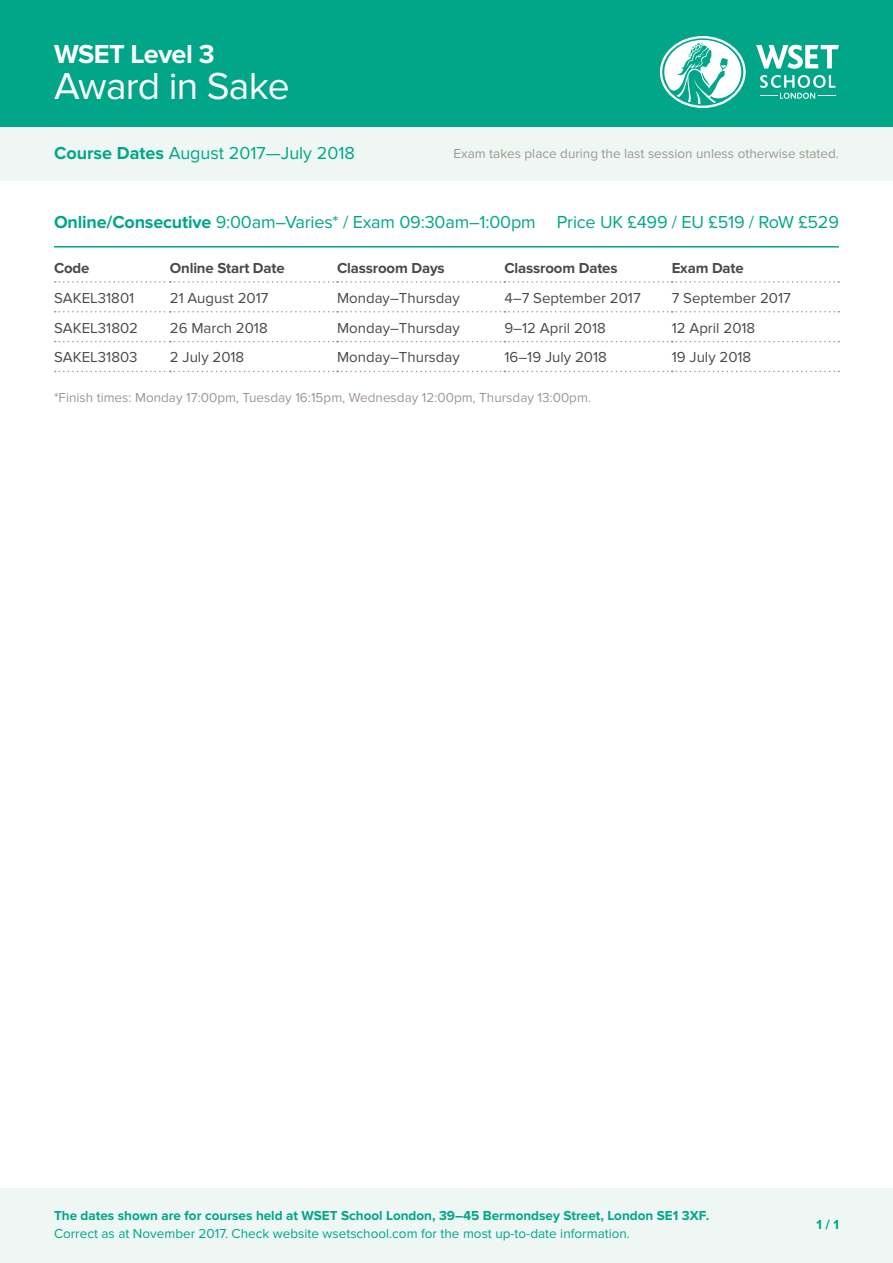
<style>
.page{position:relative;width:893px;height:1263px;background:#fff}
.page>*{position:absolute;margin:0;border:0;box-sizing:border-box;transform-origin:0 0}
.t1{font:39px "Proxima Nova";letter-spacing:-.02em;color:#fff}
.t2{font:700 27px "Proxima Nova";letter-spacing:-.02em;color:#fff}
.t3{font:18px "Proxima Nova";letter-spacing:-.01em;color:#00a687}
.t4{font:15px "Proxima Nova";color:#4a4a49}
.t5{font:700 15px "Proxima Nova";letter-spacing:-.01em;color:#4a4a49}
.t6{font:13.5px "Proxima Nova";color:#a09690}
.t7{font:700 13.5px "Proxima Nova";color:#00a687}
.t8{font:13.5px "Proxima Nova";color:#00a687}
.s1{font-weight:700}
</style>
<div class="page">
<div style="left:0;top:0;width:893px;height:180px;background:#eef7f4"></div>
<div style="left:0;top:0;width:893px;height:126px;background:#00a687"></div>
<svg style="left:756px;top:45px;width:83px;height:24px"></svg>
<svg style="left:760px;top:75px;width:75px;height:24px"></svg>
<svg style="left:660px;top:36px;width:86px;height:72px"></svg>
<div style="left:0;top:1188px;width:893px;height:75px;background:#eef7f4"></div>
<hr style="left:54px;top:246px;width:785px;height:2px;background:#00a687">
<svg style="left:55px;top:311px;width:784px;height:1px"></svg>
<svg style="left:55px;top:341px;width:784px;height:1px"></svg>
<svg style="left:55px;top:371px;width:784px;height:1px"></svg>
<svg style="left:55px;top:281px;width:784px;height:2px"></svg>
<h2 class="t2" style="left:54px;top:38px;width:162px">WSET Level 3</h2>
<h1 class="t1" style="left:54px;top:64px;width:237px">Award in Sake</h1>
<p class="t3" style="left:54px;top:143px;width:302px"><span class="s1">Course Dates</span> August 2017—July 2018</p>
<p class="t6" style="left:453px;top:145px;width:387px">Exam takes place during the last session unless otherwise stated.</p>
<p class="t3" style="left:54px;top:212px;width:786px"><span class="s1">Online/Consecutive</span> 9:00am–Varies* / Exam 09:30am–1:00pm Price UK £499 / EU £519 / RoW £529</p>
<p class="t5" style="left:54px;top:259px;width:37px">Code</p>
<p class="t5" style="left:170px;top:259px;width:116px">Online Start Date</p>
<p class="t5" style="left:337px;top:259px;width:109px">Classroom Days</p>
<p class="t5" style="left:504px;top:259px;width:115px">Classroom Dates</p>
<p class="t5" style="left:672px;top:259px;width:74px">Exam Date</p>
<p class="t4" style="left:54px;top:289px;width:82px">SAKEL31801</p>
<p class="t4" style="left:170px;top:289px;width:100px">21 August 2017</p>
<p class="t4" style="left:337px;top:289px;width:124px">Monday–Thursday</p>
<p class="t4" style="left:504px;top:289px;width:138px">4–7 September 2017</p>
<p class="t4" style="left:672px;top:289px;width:121px">7 September 2017</p>
<p class="t4" style="left:54px;top:319px;width:86px">SAKEL31802</p>
<p class="t4" style="left:170px;top:319px;width:99px">26 March 2018</p>
<p class="t4" style="left:337px;top:319px;width:124px">Monday–Thursday</p>
<p class="t4" style="left:504px;top:319px;width:103px">9–12 April 2018</p>
<p class="t4" style="left:672px;top:319px;width:85px">12 April 2018</p>
<p class="t4" style="left:54px;top:349px;width:85px">SAKEL31803</p>
<p class="t4" style="left:170px;top:349px;width:76px">2 July 2018</p>
<p class="t4" style="left:337px;top:349px;width:124px">Monday–Thursday</p>
<p class="t4" style="left:504px;top:349px;width:104px">16–19 July 2018</p>
<p class="t4" style="left:672px;top:349px;width:81px">19 July 2018</p>
<p class="t6" style="left:54px;top:390px;width:538px">*Finish times: Monday 17:00pm, Tuesday 16:15pm, Wednesday 12:00pm, Thursday 13:00pm.</p>
<p class="t7" style="left:54px;top:1207px;width:657px">The dates shown are for courses held at WSET School London, 39–45 Bermondsey Street, London SE1 3XF.</p>
<p class="t8" style="left:54px;top:1225px;width:578px">Correct as at November 2017. Check website wsetschool.com for the most up-to-date information.</p>
<p class="t7" style="left:816px;top:1216px;width:24px">1 / 1</p>
</div>
